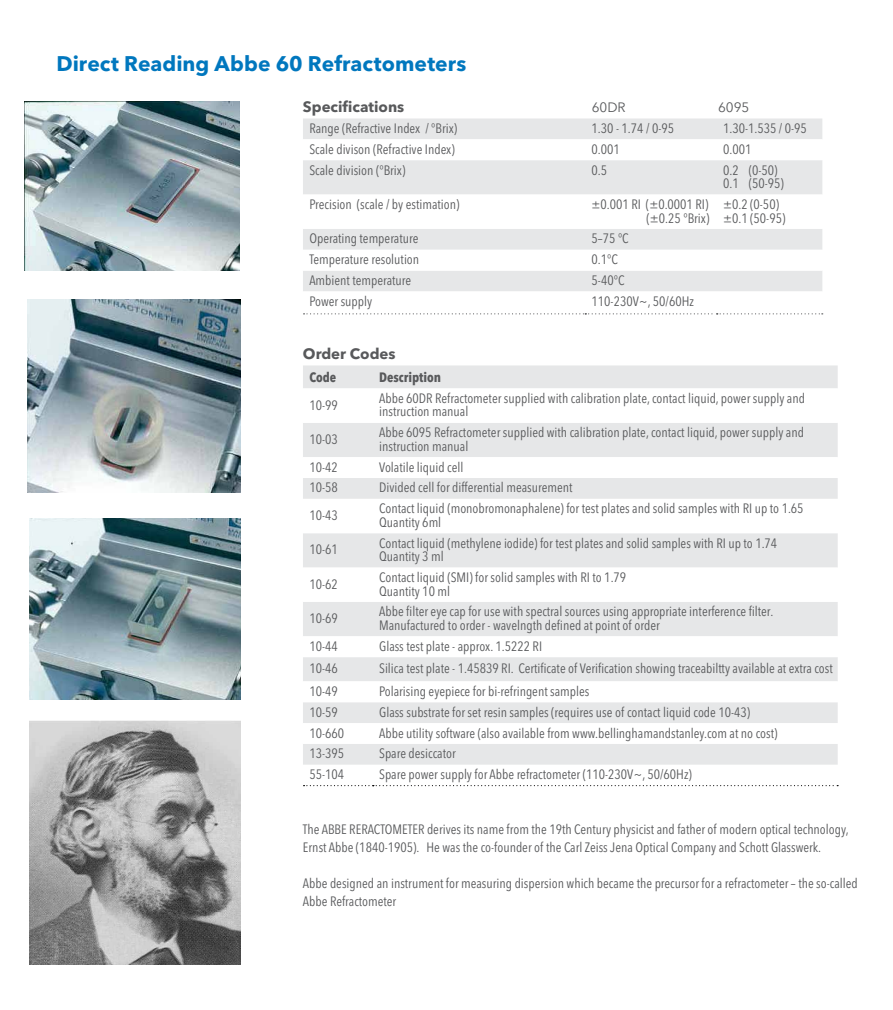
<style>
.page{position:relative;width:893px;height:1010px;background:#fff}
.page>*{position:absolute;margin:0;border:0;box-sizing:border-box;transform-origin:0 0}
.t1{font:700 21px "Avenir Next LT Pro";color:#0077be}
.t2{font:700 15px "Avenir Next LT Pro";color:#58595b}
.t3{font:condensed 13.5px/13.5px "Avenir Next LT Pro";color:#58595b}
.t4{font:700 condensed 13.5px "Avenir Next LT Pro";color:#58595b}
.t5{font:13.5px "Avenir Next LT Pro";color:#58595b}
</style>
<div class="page">
<div style="left:303px;top:118px;width:519px;height:21px;background:#e6e7e8"></div>
<svg style="left:303px;top:160px;width:519px;height:154px"></svg>
<svg style="left:304px;top:313px;width:519px;height:1px"></svg>
<div style="left:303px;top:365px;width:535px;height:23px;background:#e6e7e8"></div>
<svg style="left:303px;top:423px;width:535px;height:342px;fill:#e6e7e8"></svg>
<svg style="left:304px;top:785px;width:534px;height:1px"></svg>
<img style="left:28px;top:299px;width:213px;height:193px">
<img style="left:24px;top:101px;width:215px;height:170px">
<img style="left:30px;top:518px;width:211px;height:181px">
<img style="left:30px;top:720px;width:211px;height:244px">
<h1 class="t1" style="left:56px;top:51px;width:411px">Direct Reading Abbe 60 Refractometers</h1>
<p class="t2" style="left:303px;top:98px;width:103px">Specifications</p>
<p class="t5" style="left:592px;top:100px;width:35px">60DR</p>
<p class="t5" style="left:718px;top:100px;width:33px">6095</p>
<p class="t3" style="left:309px;top:121px;width:149px">Range (Refractive Index / °Brix)</p>
<p class="t3" style="left:592px;top:121px;width:84px">1.30 - 1.74 / 0-95</p>
<p class="t3" style="left:723px;top:121px;width:85px">1.30-1.535 / 0-95</p>
<p class="t3" style="left:309px;top:142px;width:147px">Scale divison (Refractive Index)</p>
<p class="t3" style="left:592px;top:142px;width:30px">0.001</p>
<p class="t3" style="left:723px;top:142px;width:30px">0.001</p>
<p class="t3" style="left:309px;top:163px;width:98px">Scale division (°Brix)</p>
<p class="t3" style="left:592px;top:163px;width:17px">0.5</p>
<p class="t3" style="left:723px;top:163px;width:62px">0.2 (0-50)<br>0.1 (50-95)</p>
<p class="t3" style="left:309px;top:197px;width:152px">Precision (scale / by estimation)</p>
<p class="t3" style="left:592px;top:197px;width:119px;text-align:right">±0.001 RI (±0.0001 RI) (±0.25 °Brix)</p>
<p class="t3" style="left:723px;top:197px;width:64px">±0.2 (0-50) ±0.1 (50-95)</p>
<p class="t3" style="left:309px;top:232px;width:111px">Operating temperature</p>
<p class="t3" style="left:592px;top:232px;width:39px">5–75 °C</p>
<p class="t3" style="left:309px;top:253px;width:111px">Temperature resolution</p>
<p class="t3" style="left:592px;top:253px;width:28px">0.1°C</p>
<p class="t3" style="left:309px;top:273px;width:103px">Ambient temperature</p>
<p class="t3" style="left:592px;top:273px;width:34px">5-40°C</p>
<p class="t3" style="left:309px;top:294px;width:64px">Power supply</p>
<p class="t3" style="left:592px;top:294px;width:104px">110-230V~, 50/60Hz</p>
<p class="t2" style="left:303px;top:345px;width:94px">Order Codes</p>
<p class="t4" style="left:309px;top:369px;width:28px">Code</p>
<p class="t4" style="left:379px;top:369px;width:64px">Description</p>
<p class="t3" style="left:309px;top:398px;width:30px">10-99</p>
<p class="t3" style="left:379px;top:391px;width:427px">Abbe 60DR Refractometer supplied with calibration plate, contact liquid, power supply and instruction manual</p>
<p class="t3" style="left:309px;top:432px;width:30px">10-03</p>
<p class="t3" style="left:379px;top:425px;width:426px">Abbe 6095 Refractometer supplied with calibration plate, contact liquid, power supply and instruction manual</p>
<p class="t3" style="left:309px;top:460px;width:30px">10-42</p>
<p class="t3" style="left:379px;top:460px;width:86px">Volatile liquid cell</p>
<p class="t3" style="left:309px;top:481px;width:30px">10-58</p>
<p class="t3" style="left:379px;top:481px;width:195px">Divided cell for differential measurement</p>
<p class="t3" style="left:309px;top:508px;width:30px">10-43</p>
<p class="t3" style="left:379px;top:501px;width:426px">Contact liquid (monobromonaphalene) for test plates and solid samples with RI up to 1.65<br>Quantity 6ml</p>
<p class="t3" style="left:309px;top:543px;width:30px">10-61</p>
<p class="t3" style="left:379px;top:536px;width:400px">Contact liquid (methylene iodide) for test plates and solid samples with RI up to 1.74<br>Quantity 3 ml</p>
<p class="t3" style="left:309px;top:577px;width:30px">10-62</p>
<p class="t3" style="left:379px;top:570px;width:249px">Contact liquid (SMI) for solid samples with RI to 1.79<br>Quantity 10 ml</p>
<p class="t3" style="left:309px;top:611px;width:30px">10-69</p>
<p class="t3" style="left:379px;top:604px;width:396px">Abbe filter eye cap for use with spectral sources using appropriate interference filter.<br>Manufactured to order - wavelngth defined at point of order</p>
<p class="t3" style="left:309px;top:639px;width:30px">10-44</p>
<p class="t3" style="left:379px;top:639px;width:164px">Glass test plate - approx. 1.5222 RI</p>
<p class="t3" style="left:309px;top:661px;width:30px">10-46</p>
<p class="t3" style="left:379px;top:661px;width:455px">Silica test plate - 1.45839 RI. Certificate of Verification showing traceabiltty available at extra cost</p>
<p class="t3" style="left:309px;top:684px;width:30px">10-49</p>
<p class="t3" style="left:379px;top:684px;width:212px">Polarising eyepiece for bi-refringent samples</p>
<p class="t3" style="left:309px;top:705px;width:30px">10-59</p>
<p class="t3" style="left:379px;top:705px;width:373px">Glass substrate for set resin samples (requires use of contact liquid code 10-43)</p>
<p class="t3" style="left:309px;top:726px;width:36px">10-660</p>
<p class="t3" style="left:379px;top:726px;width:400px">Abbe utility software (also available from www.bellinghamandstanley.com at no cost)</p>
<p class="t3" style="left:309px;top:746px;width:36px">13-395</p>
<p class="t3" style="left:379px;top:746px;width:78px">Spare desiccator</p>
<p class="t3" style="left:309px;top:767px;width:36px">55-104</p>
<p class="t3" style="left:379px;top:767px;width:314px">Spare power supply for Abbe refractometer (110-230V~, 50/60Hz)</p>
<p class="t3" style="left:303px;top:820px;width:547px;line-height:18px">The ABBE RERACTOMETER derives its name from the 19th Century physicist and father of modern optical technology,<br>Ernst Abbe (1840-1905). He was the co-founder of the Carl Zeiss Jena Optical Company and Schott Glasswerk.</p>
<p class="t3" style="left:303px;top:874px;width:556px;line-height:18px">Abbe designed an instrument for measuring dispersion which became the precursor for a refractometer – the so-called<br>Abbe Refractometer</p>
</div>
